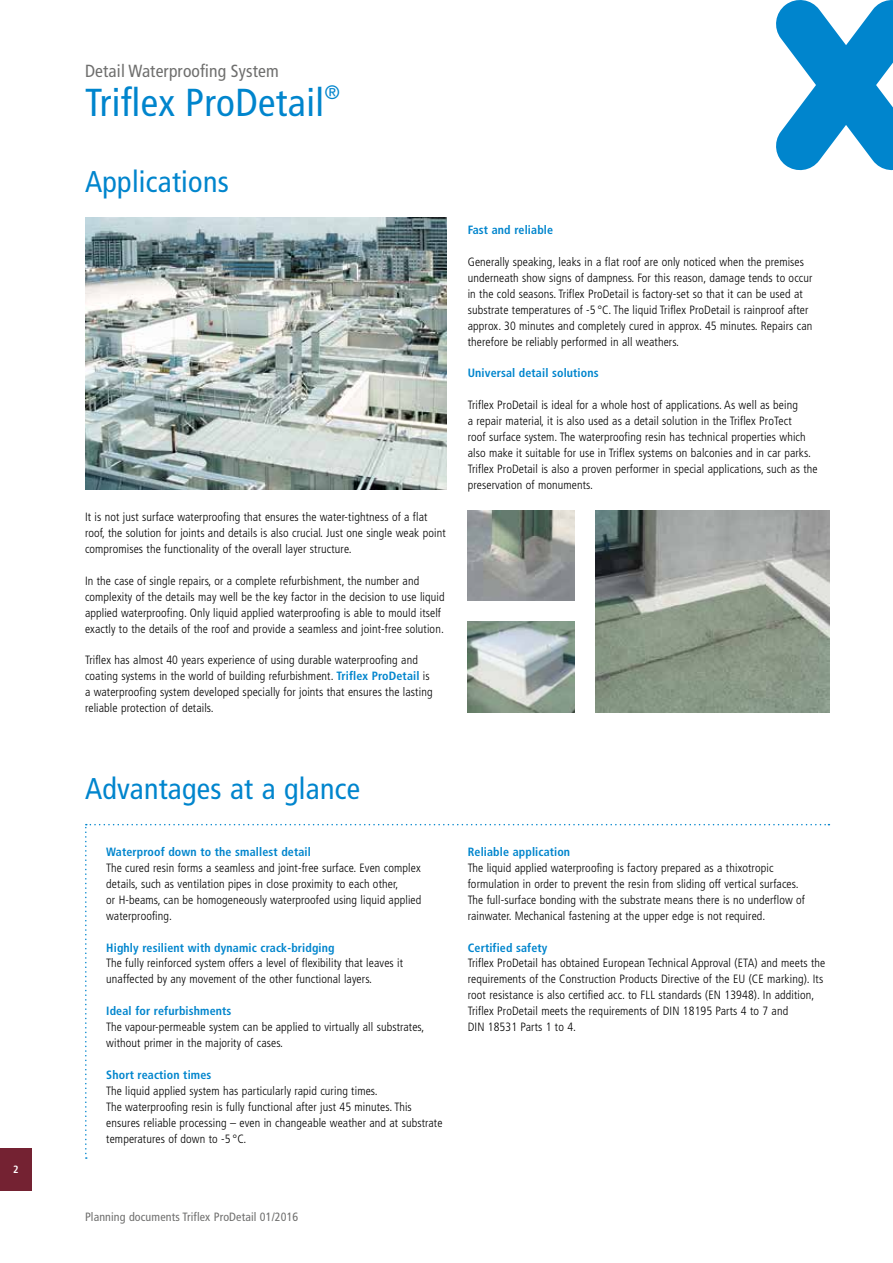
<style>
.page{position:relative;width:893px;height:1263px;background:#fff}
.page>*{position:absolute;margin:0;border:0;box-sizing:border-box;transform-origin:0 0}
.t1{font:condensed 39px "Frutiger LT Pro";letter-spacing:.01em;color:#0085cd}
.t2{font:condensed 30px "Frutiger LT Pro";letter-spacing:.01em;color:#0085cd}
.t3{font:condensed 17.55px "Frutiger LT Pro";letter-spacing:.01em;color:#6f6f6e}
.t4{font:300 condensed 12px/15.9px "Frutiger LT Pro";letter-spacing:.01em;color:#000}
.t5{font:700 condensed 12px "Frutiger LT Pro";letter-spacing:.01em;color:#0085cd}
.t6{font:condensed 12px "Frutiger LT Pro";letter-spacing:.01em;color:#6f6f6e}
.t7{font:700 condensed 10.5px "Frutiger LT Pro";color:#fff}
.s1{font-weight:700;color:#0085cd}
</style>
<div class="page">
<div style="left:0;top:1148px;width:32px;height:43px;background:#742232"></div>
<svg style="left:776px;top:0;width:117px;height:170px"></svg>
<img style="left:468px;top:510px;width:106px;height:91px">
<img style="left:85px;top:218px;width:361px;height:271px">
<img style="left:468px;top:622px;width:106px;height:90px">
<img style="left:595px;top:510px;width:234px;height:202px">
<p class="t7" style="left:13px;top:1163px;width:7px">2</p>
<h3 class="t3" style="left:85px;top:61px;width:195px">Detail Waterproofing System</h3>
<h1 class="t1" style="left:85px;top:80px;width:256px">Triflex ProDetail<sup>®</sup></h1>
<h2 class="t2" style="left:85px;top:165px;width:145px">Applications</h2>
<p class="t4" style="left:85px;top:509px;width:362px">It is not just surface waterproofing that ensures the water-tightness of a flat roof, the solution for joints and details is also crucial. Just one single weak point compromises the functionality of the overall layer structure.</p>
<p class="t4" style="left:85px;top:573px;width:361px">In the case of single repairs, or a complete refurbishment, the number and complexity of the details may well be the key factor in the decision to use liquid applied waterproofing. Only liquid applied waterproofing is able to mould itself exactly to the details of the roof and provide a seamless and joint-free solution.</p>
<p class="t4" style="left:85px;top:652px;width:349px">Triflex has almost 40 years experience of using durable waterproofing and coating systems in the world of building refurbishment. <span class="s1">Triflex ProDetail</span> is a waterproofing system developed specially for joints that ensures the lasting reliable protection of details.</p>
<p class="t5" style="left:468px;top:223px;width:87px">Fast and reliable</p>
<p class="t4" style="left:468px;top:254px;width:346px">Generally speaking, leaks in a flat roof are only noticed when the premises underneath show signs of dampness. For this reason, damage tends to occur in the cold seasons. Triflex ProDetail is factory-set so that it can be used at substrate temperatures of -5 °C. The liquid Triflex ProDetail is rainproof after approx. 30 minutes and completely cured in approx. 45 minutes. Repairs can therefore be reliably performed in all weathers.</p>
<p class="t5" style="left:468px;top:366px;width:132px">Universal detail solutions</p>
<p class="t4" style="left:468px;top:397px;width:351px">Triflex ProDetail is ideal for a whole host of applications. As well as being<br>a repair material, it is also used as a detail solution in the Triflex ProTect<br>roof surface system. The waterproofing resin has technical properties which also make it suitable for use in Triflex systems on balconies and in car parks.<br>Triflex ProDetail is also a proven performer in special applications, such as the preservation of monuments.</p>
<h2 class="t2" style="left:85px;top:771px;width:277px">Advantages at a glance</h2>
<p class="t5" style="left:106px;top:844px;width:206px">Waterproof down to the smallest detail</p>
<p class="t4" style="left:106px;top:860px;width:317px">The cured resin forms a seamless and joint-free surface. Even complex details, such as ventilation pipes in close proximity to each other,<br>or H-beams, can be homogeneously waterproofed using liquid applied waterproofing.</p>
<p class="t5" style="left:106px;top:940px;width:230px">Highly resilient with dynamic crack-bridging</p>
<p class="t4" style="left:106px;top:955px;width:298px">The fully reinforced system offers a level of flexibility that leaves it unaffected by any movement of the other functional layers.</p>
<p class="t5" style="left:106px;top:1004px;width:127px">Ideal for refurbishments</p>
<p class="t4" style="left:106px;top:1019px;width:320px">The vapour-permeable system can be applied to virtually all substrates, without primer in the majority of cases.</p>
<p class="t5" style="left:106px;top:1068px;width:107px">Short reaction times</p>
<p class="t4" style="left:106px;top:1083px;width:338px">The liquid applied system has particularly rapid curing times.<br>The waterproofing resin is fully functional after just 45 minutes. This ensures reliable processing – even in changeable weather and at substrate temperatures of down to -5 °C.</p>
<p class="t5" style="left:468px;top:844px;width:104px">Reliable application</p>
<p class="t4" style="left:468px;top:860px;width:339px">The liquid applied waterproofing is factory prepared as a thixotropic formulation in order to prevent the resin from sliding off vertical surfaces.<br>The full-surface bonding with the substrate means there is no underflow of rainwater. Mechanical fastening at the upper edge is not required.</p>
<p class="t5" style="left:468px;top:940px;width:81px">Certified safety</p>
<p class="t4" style="left:468px;top:955px;width:359px">Triflex ProDetail has obtained European Technical Approval (ETA) and meets the requirements of the Construction Products Directive of the EU (CE marking). Its root resistance is also certified acc. to FLL standards (EN 13948). In addition, Triflex ProDetail meets the requirements of DIN 18195 Parts 4 to 7 and<br>DIN 18531 Parts 1 to 4.</p>
<p class="t6" style="left:85px;top:1210px;width:215px">Planning documents Triflex ProDetail 01/2016</p>
</div>
